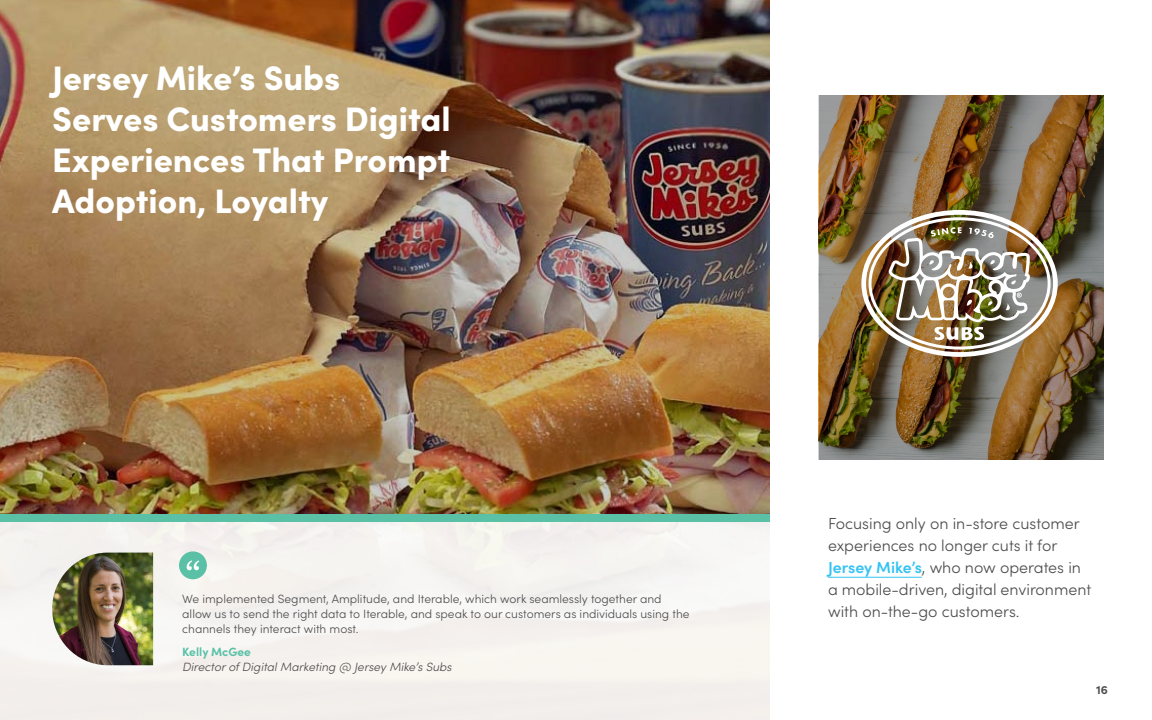
<style>
.page{position:relative;width:1152px;height:720px;background:#fff}
.page>*{position:absolute;margin:0;border:0;box-sizing:border-box;transform-origin:0 0}
.t1{font:900 34px/40.8px "Sofia Pro";color:#fff}
.t2{font:300 16px/22px "Sofia Pro";color:#4e4d4d}
.t3{font:300 12px/15px "Sofia Pro";color:#4e4d4d}
.t4{font:italic 300 12px "Sofia Pro";color:#4e4d4d}
.t5{font:700 12px "Sofia Pro";color:#5ac1a7}
.t6{font:700 12px "Sofia Pro";color:#4e4d4d}
.s1{font-weight:600;color:#33c2f2}
</style>
<div class="page">
<img style="left:0;top:0;width:770px;height:514px">
<div style="left:0;top:518px;width:783px;height:202px;background:#f5f2ef"></div>
<div style="left:0;top:514px;width:770px;height:7px;background:#5ac1a7"></div>
<div style="left:179px;top:551px;width:28px;height:28px;background:#5ac1a7;border-radius:50%"></div>
<svg style="left:187px;top:560px;width:12px;height:10px"></svg>
<img style="left:52px;top:553px;width:101px;height:112px">
<img style="left:819px;top:95px;width:285px;height:364px">
<img style="left:861px;top:210px;width:197px;height:147px">
<hr style="left:828px;top:577px;width:94px;height:1px;background:#33c2f2">
<h1 class="t1" style="left:52px;top:55px;width:400px">Jersey Mike’s Subs<br>Serves Customers Digital<br>Experiences That Prompt<br>Adoption, Loyalty</h1>
<p class="t3" style="left:182px;top:591px;width:509px">We implemented Segment, Amplitude, and Iterable, which work seamlessly together and allow us to send the right data to Iterable, and speak to our customers as individuals using the channels they interact with most.</p>
<p class="t5" style="left:182px;top:642px;width:70px">Kelly McGee</p>
<p class="t4" style="left:182px;top:658px;width:271px">Director of Digital Marketing @ Jersey Mike’s Subs</p>
<h2 class="t2" style="left:828px;top:512px;width:265px">Focusing only on in-store customer experiences no longer cuts it for <span class="s1">Jersey Mike’s</span>, who now operates in a mobile-driven, digital environment with on-the-go customers.</h2>
<p class="t6" style="left:1096px;top:680px;width:13px">16</p>
</div>
